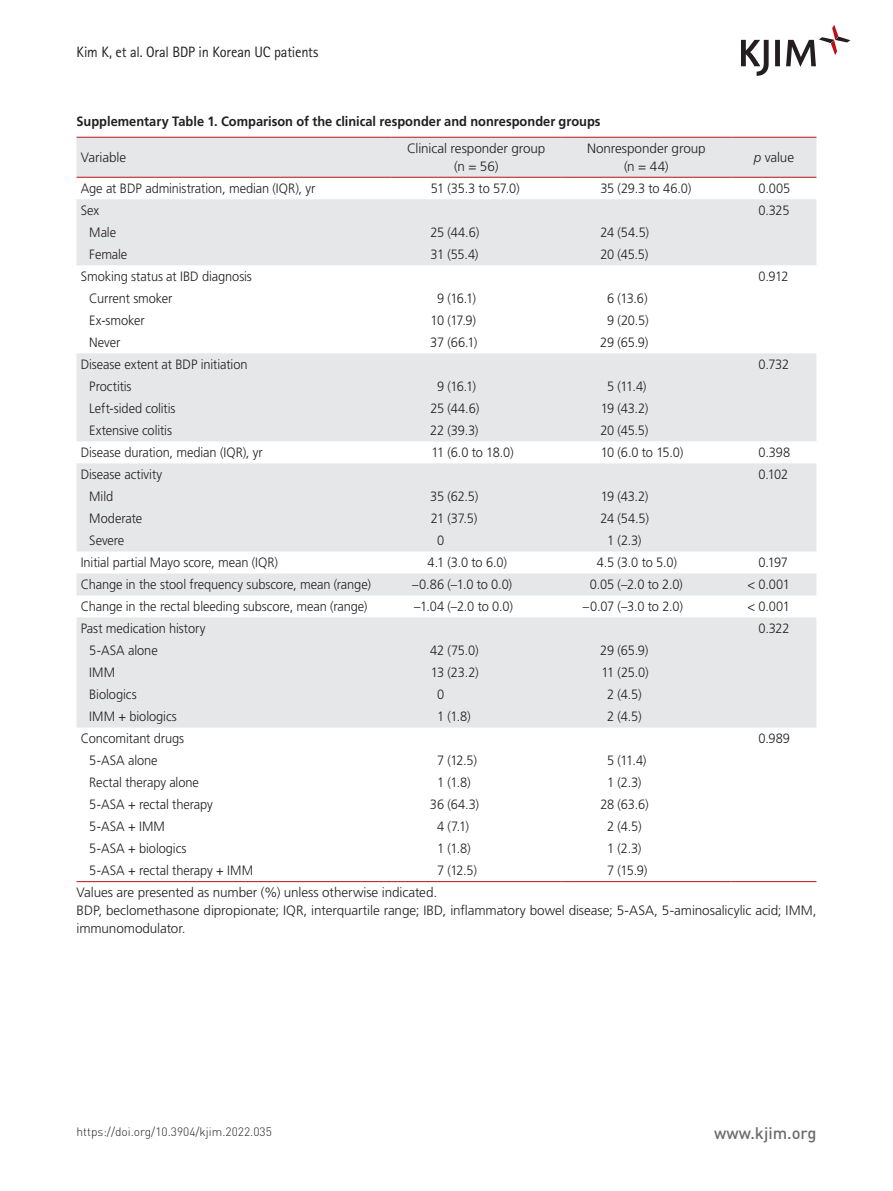
<style>
.page{position:relative;width:893px;height:1191px;background:#fff}
.page>*{position:absolute;margin:0;border:0;box-sizing:border-box;transform-origin:0 0}
.t1{font:500 16.5px "DIN Pro";color:#6c6d70}
.t2{font:15px "Rotis Sans Serif Std";letter-spacing:-.01em;color:#231f20;scale:.96 1}
.t3{font:300 13.5px "Frutiger LT Std";letter-spacing:-.005em;color:#231f20;scale:.95 1}
.t4{font:300 13.5px/18px "Frutiger LT Std";letter-spacing:-.005em;color:#231f20;text-align:center}
.t5{font:700 13.5px "Frutiger LT Std";color:#231f20;scale:.95 1}
.t6{font:300 12px "DIN Pro";color:#231f20}
.s1{font-style:italic}
</style>
<div class="page">
<svg style="left:741px;top:25px;width:109px;height:51px"></svg>
<div style="left:77px;top:138px;width:739px;height:39px;background:#e6e7e9"></div>
<svg style="left:77px;top:199px;width:739px;height:528px;fill:#e6e7e9"></svg>
<hr style="left:77px;top:137px;width:314px;height:1px;background:#bb1018">
<hr style="left:391px;top:137px;width:170px;height:1px;background:#bb1018">
<hr style="left:561px;top:137px;width:170px;height:1px;background:#bb1018">
<hr style="left:731px;top:137px;width:85px;height:1px;background:#bb1018">
<hr style="left:77px;top:177px;width:314px;height:1px;background:#bb1018">
<hr style="left:391px;top:177px;width:170px;height:1px;background:#bb1018">
<hr style="left:561px;top:177px;width:170px;height:1px;background:#bb1018">
<hr style="left:731px;top:177px;width:85px;height:1px;background:#bb1018">
<hr style="left:77px;top:881px;width:314px;height:1px;background:#bb1018">
<hr style="left:391px;top:881px;width:170px;height:1px;background:#bb1018">
<hr style="left:561px;top:881px;width:170px;height:1px;background:#bb1018">
<hr style="left:731px;top:881px;width:85px;height:1px;background:#bb1018">
<p class="t2" style="left:77px;top:43px;width:254px">Kim K, et al. Oral BDP in Korean UC patients</p>
<p class="t5" style="left:77px;top:113px;width:553px">Supplementary Table 1. Comparison of the clinical responder and nonresponder groups</p>
<p class="t4" style="left:81px;top:148px;width:47px">Variable</p>
<p class="t4" style="left:407px;top:139px;width:140px">Clinical responder group (n = 56)</p>
<p class="t4" style="left:587px;top:139px;width:120px">Nonresponder group (n = 44)</p>
<p class="t4" style="left:754px;top:148px;width:42px"><span class="s1">p</span> value</p>
<p class="t3" style="left:81px;top:180px;width:248px">Age at BDP administration, median (IQR), yr</p>
<p class="t3" style="left:431px;top:180px;width:95px">51 (35.3 to 57.0)</p>
<p class="t3" style="left:600px;top:180px;width:97px">35 (29.3 to 46.0)</p>
<p class="t3" style="left:758px;top:180px;width:35px">0.005</p>
<p class="t3" style="left:81px;top:202px;width:21px">Sex</p>
<p class="t3" style="left:758px;top:202px;width:34px">0.325</p>
<p class="t3" style="left:89px;top:224px;width:30px">Male</p>
<p class="t3" style="left:430px;top:224px;width:53px">25 (44.6)</p>
<p class="t3" style="left:601px;top:224px;width:53px">24 (54.5)</p>
<p class="t3" style="left:89px;top:246px;width:42px">Female</p>
<p class="t3" style="left:431px;top:246px;width:52px">31 (55.4)</p>
<p class="t3" style="left:600px;top:246px;width:52px">20 (45.5)</p>
<p class="t3" style="left:81px;top:268px;width:182px">Smoking status at IBD diagnosis</p>
<p class="t3" style="left:758px;top:268px;width:33px">0.912</p>
<p class="t3" style="left:89px;top:290px;width:89px">Current smoker</p>
<p class="t3" style="left:437px;top:290px;width:43px">9 (16.1)</p>
<p class="t3" style="left:607px;top:290px;width:44px">6 (13.6)</p>
<p class="t3" style="left:89px;top:312px;width:60px">Ex-smoker</p>
<p class="t3" style="left:431px;top:312px;width:49px">10 (17.9)</p>
<p class="t3" style="left:607px;top:312px;width:45px">9 (20.5)</p>
<p class="t3" style="left:89px;top:334px;width:34px">Never</p>
<p class="t3" style="left:430px;top:334px;width:51px">37 (66.1)</p>
<p class="t3" style="left:600px;top:334px;width:52px">29 (65.9)</p>
<p class="t3" style="left:81px;top:356px;width:177px">Disease extent at BDP initiation</p>
<p class="t3" style="left:758px;top:356px;width:34px">0.732</p>
<p class="t3" style="left:89px;top:378px;width:46px">Proctitis</p>
<p class="t3" style="left:437px;top:378px;width:43px">9 (16.1)</p>
<p class="t3" style="left:607px;top:378px;width:43px">5 (11.4)</p>
<p class="t3" style="left:89px;top:400px;width:92px">Left-sided colitis</p>
<p class="t3" style="left:430px;top:400px;width:53px">25 (44.6)</p>
<p class="t3" style="left:601px;top:400px;width:52px">19 (43.2)</p>
<p class="t3" style="left:89px;top:422px;width:89px">Extensive colitis</p>
<p class="t3" style="left:430px;top:422px;width:52px">22 (39.3)</p>
<p class="t3" style="left:600px;top:422px;width:52px">20 (45.5)</p>
<p class="t3" style="left:81px;top:444px;width:193px">Disease duration, median (IQR), yr</p>
<p class="t3" style="left:431px;top:444px;width:88px">11 (6.0 to 18.0)</p>
<p class="t3" style="left:601px;top:444px;width:89px">10 (6.0 to 15.0)</p>
<p class="t3" style="left:758px;top:444px;width:35px">0.398</p>
<p class="t3" style="left:81px;top:466px;width:87px">Disease activity</p>
<p class="t3" style="left:758px;top:466px;width:33px">0.102</p>
<p class="t3" style="left:89px;top:488px;width:27px">Mild</p>
<p class="t3" style="left:430px;top:488px;width:52px">35 (62.5)</p>
<p class="t3" style="left:601px;top:488px;width:52px">19 (43.2)</p>
<p class="t3" style="left:89px;top:510px;width:57px">Moderate</p>
<p class="t3" style="left:431px;top:510px;width:51px">21 (37.5)</p>
<p class="t3" style="left:600px;top:510px;width:53px">24 (54.5)</p>
<p class="t3" style="left:89px;top:532px;width:38px">Severe</p>
<p class="t3" style="left:437px;top:532px;width:9px">0</p>
<p class="t3" style="left:607px;top:532px;width:38px">1 (2.3)</p>
<p class="t3" style="left:81px;top:554px;width:209px">Initial partial Mayo score, mean (IQR)</p>
<p class="t3" style="left:428px;top:554px;width:85px">4.1 (3.0 to 6.0)</p>
<p class="t3" style="left:597px;top:554px;width:86px">4.5 (3.0 to 5.0)</p>
<p class="t3" style="left:758px;top:554px;width:33px">0.197</p>
<p class="t3" style="left:81px;top:576px;width:307px">Change in the stool frequency subscore, mean (range)</p>
<p class="t3" style="left:412px;top:576px;width:107px">–0.86 (–1.0 to 0.0)</p>
<p class="t3" style="left:590px;top:576px;width:100px">0.05 (–2.0 to 2.0)</p>
<p class="t3" style="left:747px;top:576px;width:46px">&lt; 0.001</p>
<p class="t3" style="left:81px;top:598px;width:303px">Change in the rectal bleeding subscore, mean (range)</p>
<p class="t3" style="left:414px;top:598px;width:105px">–1.04 (–2.0 to 0.0)</p>
<p class="t3" style="left:583px;top:598px;width:107px">–0.07 (–3.0 to 2.0)</p>
<p class="t3" style="left:747px;top:598px;width:46px">&lt; 0.001</p>
<p class="t3" style="left:81px;top:620px;width:133px">Past medication history</p>
<p class="t3" style="left:758px;top:620px;width:34px">0.322</p>
<p class="t3" style="left:89px;top:642px;width:74px">5-ASA alone</p>
<p class="t3" style="left:430px;top:642px;width:53px">42 (75.0)</p>
<p class="t3" style="left:600px;top:642px;width:52px">29 (65.9)</p>
<p class="t3" style="left:89px;top:664px;width:29px">IMM</p>
<p class="t3" style="left:431px;top:664px;width:52px">13 (23.2)</p>
<p class="t3" style="left:601px;top:664px;width:51px">11 (25.0)</p>
<p class="t3" style="left:89px;top:686px;width:51px">Biologics</p>
<p class="t3" style="left:437px;top:686px;width:9px">0</p>
<p class="t3" style="left:607px;top:686px;width:38px">2 (4.5)</p>
<p class="t3" style="left:89px;top:708px;width:94px">IMM + biologics</p>
<p class="t3" style="left:437px;top:708px;width:37px">1 (1.8)</p>
<p class="t3" style="left:607px;top:708px;width:38px">2 (4.5)</p>
<p class="t3" style="left:81px;top:730px;width:110px">Concomitant drugs</p>
<p class="t3" style="left:758px;top:730px;width:35px">0.989</p>
<p class="t3" style="left:89px;top:752px;width:74px">5-ASA alone</p>
<p class="t3" style="left:437px;top:752px;width:44px">7 (12.5)</p>
<p class="t3" style="left:607px;top:752px;width:43px">5 (11.4)</p>
<p class="t3" style="left:89px;top:774px;width:117px">Rectal therapy alone</p>
<p class="t3" style="left:437px;top:774px;width:37px">1 (1.8)</p>
<p class="t3" style="left:607px;top:774px;width:38px">1 (2.3)</p>
<p class="t3" style="left:89px;top:796px;width:132px">5-ASA + rectal therapy</p>
<p class="t3" style="left:430px;top:796px;width:53px">36 (64.3)</p>
<p class="t3" style="left:600px;top:796px;width:52px">28 (63.6)</p>
<p class="t3" style="left:89px;top:818px;width:81px">5-ASA + IMM</p>
<p class="t3" style="left:437px;top:818px;width:35px">4 (7.1)</p>
<p class="t3" style="left:607px;top:818px;width:38px">2 (4.5)</p>
<p class="t3" style="left:89px;top:840px;width:104px">5-ASA + biologics</p>
<p class="t3" style="left:437px;top:840px;width:37px">1 (1.8)</p>
<p class="t3" style="left:607px;top:840px;width:38px">1 (2.3)</p>
<p class="t3" style="left:89px;top:863px;width:174px">5-ASA + rectal therapy + IMM</p>
<p class="t3" style="left:437px;top:863px;width:44px">7 (12.5)</p>
<p class="t3" style="left:607px;top:863px;width:44px">7 (15.9)</p>
<p class="t4" style="left:77px;top:884px;width:741px;text-align:left">Values are presented as number (%) unless otherwise indicated.<br>BDP, beclomethasone dipropionate; IQR, interquartile range; IBD, inflammatory bowel disease; 5-ASA, 5-aminosalicylic acid; IMM, immunomodulator.</p>
<p class="t6" style="left:77px;top:1123px;width:197px">https://doi.org/10.3904/kjim.2022.035</p>
<p class="t1" style="left:714px;top:1121px;width:104px">www.kjim.org</p>
</div>
